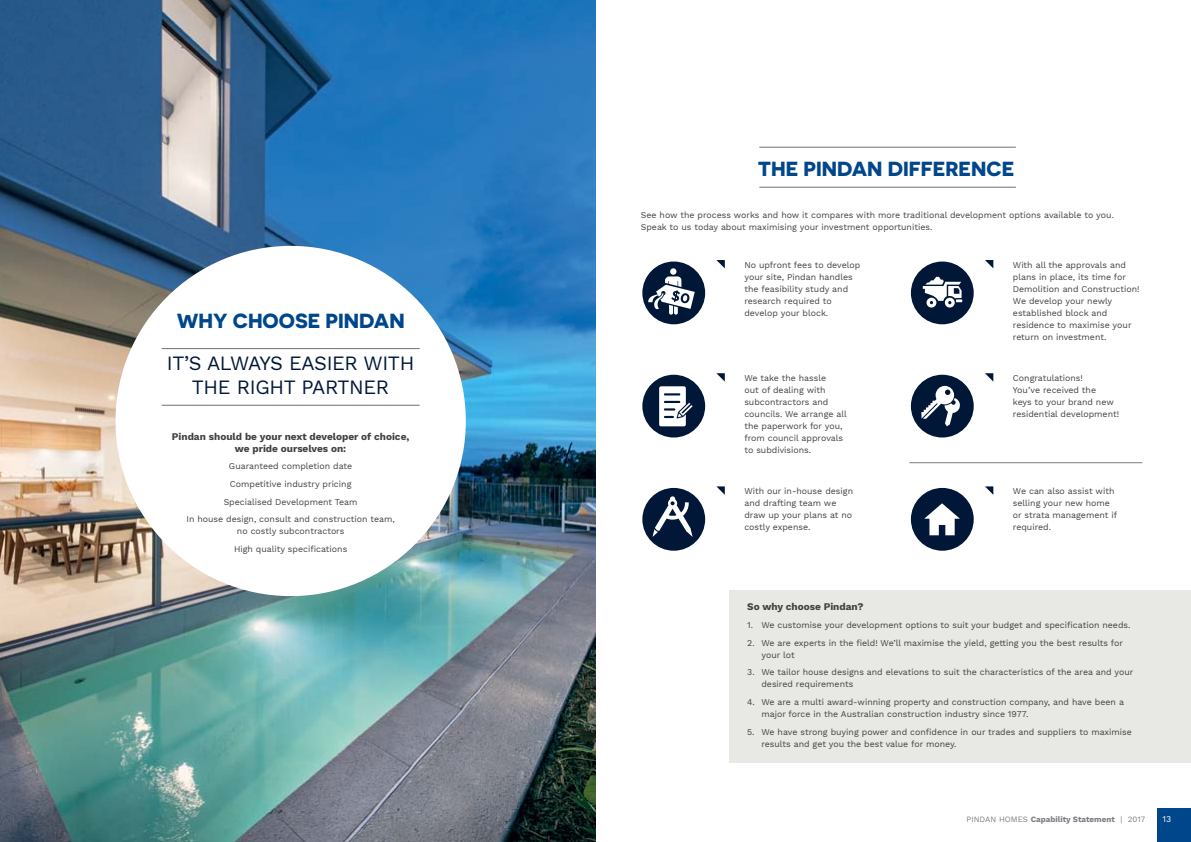
<style>
.page{position:relative;width:1191px;height:842px;background:#fff}
.page>*{position:absolute;margin:0;border:0;box-sizing:border-box;transform-origin:0 0}
.t1{font:700 20.4px "Novecentosanswide";color:#00468b}
.t2{font:20px/24px "Work Sans";letter-spacing:-.02em;color:#001738;text-align:center}
.t3{font:700 10px/12px "Work Sans";color:#414042;text-align:center}
.t4{font:8.8px/12px "Work Sans";color:#414042}
.t5{font:8.8px "Work Sans";color:#fff}
.t6{font:700 8px "Work Sans";color:#797d82}
.s1{font-weight:400}
</style>
<div class="page">
<div style="left:1157px;top:808px;width:34px;height:34px;background:#00468b"></div>
<img style="left:0;top:0;width:595px;height:842px">
<div style="left:642px;top:375px;width:63px;height:62px;background:#001738;border-radius:50%"></div>
<svg style="left:716px;top:373px;width:9px;height:9px"></svg>
<div style="left:911px;top:375px;width:62px;height:62px;background:#001738;border-radius:50%"></div>
<svg style="left:985px;top:373px;width:8px;height:9px"></svg>
<div style="left:642px;top:488px;width:63px;height:63px;background:#001738;border-radius:50%"></div>
<svg style="left:716px;top:486px;width:9px;height:9px"></svg>
<div style="left:911px;top:488px;width:62px;height:63px;background:#001738;border-radius:50%"></div>
<svg style="left:985px;top:486px;width:8px;height:9px"></svg>
<div style="left:642px;top:261px;width:63px;height:63px;background:#001738;border-radius:50%"></div>
<svg style="left:716px;top:260px;width:9px;height:8px"></svg>
<div style="left:911px;top:261px;width:62px;height:63px;background:#001738;border-radius:50%"></div>
<svg style="left:985px;top:260px;width:8px;height:8px"></svg>
<div style="left:729px;top:590px;width:462px;height:173px;background:#e8e8e4"></div>
<svg style="left:921px;top:386px;width:39px;height:40px"></svg>
<svg style="left:924px;top:503px;width:36px;height:32px"></svg>
<svg style="left:659px;top:386px;width:33px;height:40px"></svg>
<svg style="left:922px;top:277px;width:40px;height:31px"></svg>
<svg style="left:652px;top:496px;width:40px;height:41px"></svg>
<svg style="left:648px;top:268px;width:46px;height:47px"></svg>
<hr style="left:909px;top:462px;width:233px;height:1px;background:#797d82">
<hr style="left:759px;top:187px;width:257px;height:1px;background:#797d82">
<hr style="left:759px;top:147px;width:257px;height:1px;background:#797d82">
<div style="left:115px;top:246px;width:351px;height:350px;background:#fff;border-radius:50%"></div>
<hr style="left:162px;top:348px;width:258px;height:1px;background:#797d82">
<hr style="left:162px;top:405px;width:258px;height:1px;background:#797d82">
<h1 class="t1" style="left:177px;top:308px;width:229px">WHY CHOOSE PINDAN</h1>
<h2 class="t2" style="left:167px;top:352px;width:249px">IT’S ALWAYS EASIER WITH<br>THE RIGHT PARTNER</h2>
<p class="t3" style="left:172px;top:431px;width:239px">Pindan should be your next developer of choice, we pride ourselves on:</p>
<p class="t4" style="left:186px;top:458px;width:210px;line-height:17.7px;text-align:center">Guaranteed completion date<br>Competitive industry pricing<br>Specialised Development Team<br>In house design, consult and construction team,</p>
<p class="t4" style="left:234px;top:523px;width:115px;line-height:17.7px;text-align:center">no costly subcontractors<br>High quality specifications</p>
<h1 class="t1" style="left:758px;top:156px;width:258px">THE PINDAN DIFFERENCE</h1>
<p class="t4" style="left:641px;top:209px;width:474px">See how the process works and how it compares with more traditional development options available to you.<br>Speak to us today about maximising your investment opportunities.</p>
<p class="t4" style="left:744px;top:260px;width:118px">No upfront fees to develop your site, Pindan handles the feasibility study and research required to develop your block.</p>
<p class="t4" style="left:1013px;top:260px;width:128px">With all the approvals and plans in place, its time for<br>Demolition and Construction!<br>We develop your newly established block and residence to maximise your return on investment.</p>
<p class="t4" style="left:744px;top:373px;width:104px">We take the hassle<br>out of dealing with subcontractors and councils. We arrange all the paperwork for you, from council approvals to subdivisions.</p>
<p class="t4" style="left:1013px;top:373px;width:108px">Congratulations!<br>You’ve received the<br>keys to your brand new residential development!</p>
<p class="t4" style="left:744px;top:486px;width:110px">With our in-house design and drafting team we draw up your plans at no costly expense.</p>
<p class="t4" style="left:1013px;top:486px;width:106px">We can also assist with selling your new home or strata management if required.</p>
<p class="t3" style="left:747px;top:601px;width:118px">So why choose Pindan?</p>
<p class="t4" style="left:747px;top:619px;width:385px">1. We customise your development options to suit your budget and specification needs.</p>
<p class="t4" style="left:761px;top:637px;width:363px;text-indent:-14px">2. We are experts in the field! We’ll maximise the yield, getting you the best results for your lot</p>
<p class="t4" style="left:761px;top:667px;width:373px;text-indent:-14px">3. We tailor house designs and elevations to suit the characteristics of the area and your desired requirements</p>
<p class="t4" style="left:761px;top:696px;width:364px;text-indent:-14px">4. We are a multi award-winning property and construction company, and have been a major force in the Australian construction industry since 1977.</p>
<p class="t4" style="left:761px;top:726px;width:372px;text-indent:-14px">5. We have strong buying power and confidence in our trades and suppliers to maximise results and get you the best value for money.</p>
<p class="t6" style="left:966px;top:814px;width:180px"><span class="s1">PINDAN HOMES</span> Capability Statement <span class="s1">| 2017</span></p>
<p class="t5" style="left:1162px;top:814px;width:10px">13</p>
</div>
